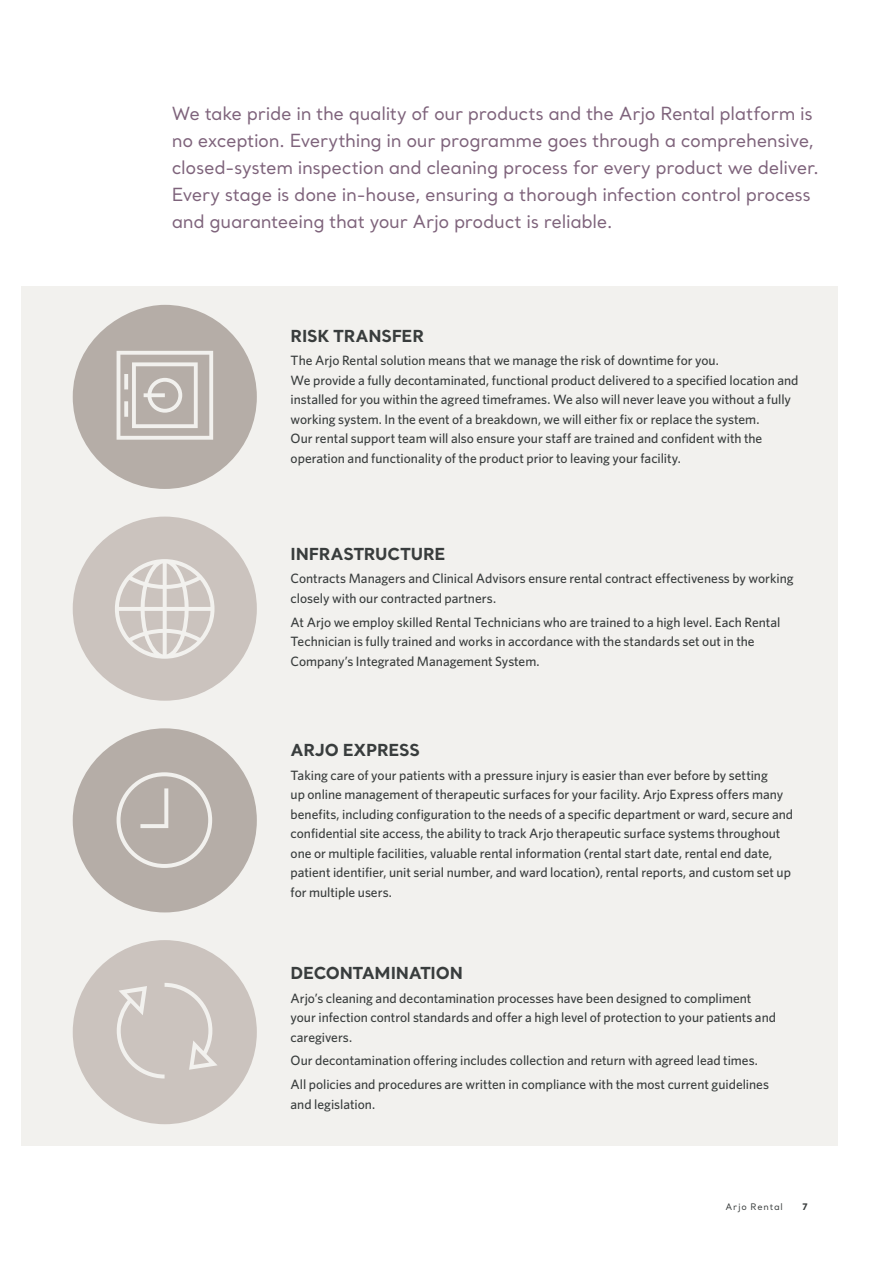
<style>
.page{position:relative;width:893px;height:1263px;background:#fff}
.page>*{position:absolute;margin:0;border:0;box-sizing:border-box;transform-origin:0 0}
.t1{font:18px/27px "Santral";letter-spacing:-.02em;color:#7e637b}
.t2{font:700 16.5px "Santral";letter-spacing:-.01em;color:#393d3d}
.t3{font:500 13.5px/19.5px "Whitney";color:#393d3d}
.t4{font:9px "Santral";letter-spacing:.09em;color:#393d3d}
.t5{font:700 9px "Santral";color:#393d3d}
</style>
<div class="page">
<div style="left:21px;top:287px;width:817px;height:859px;background:#f2f1ee"></div>
<div style="left:73px;top:305px;width:184px;height:184px;background:#b5ada7;border-radius:50%"></div>
<svg style="left:117px;top:351px;width:96px;height:89px"></svg>
<div style="left:73px;top:517px;width:184px;height:184px;background:#cbc3be;border-radius:50%"></div>
<svg style="left:115px;top:559px;width:99px;height:100px"></svg>
<div style="left:73px;top:728px;width:184px;height:184px;background:#b5ada7;border-radius:50%"></div>
<svg style="left:117px;top:772px;width:95px;height:96px"></svg>
<div style="left:73px;top:940px;width:184px;height:184px;background:#cbc3be;border-radius:50%"></div>
<svg style="left:117px;top:983px;width:100px;height:95px"></svg>
<p class="t1" style="left:172px;top:99px;width:649px">We take pride in the quality of our products and the Arjo Rental platform is no exception. Everything in our programme goes through a comprehensive, closed-system inspection and cleaning process for every product we deliver.<br>Every stage is done in-house, ensuring a thorough infection control process and guaranteeing that your Arjo product is reliable.</p>
<p class="t2" style="left:291px;top:324px;width:135px">RISK TRANSFER</p>
<p class="t3" style="left:291px;top:351px;width:509px">The Arjo Rental solution means that we manage the risk of downtime for you.<br>We provide a fully decontaminated, functional product delivered to a specified location and installed for you within the agreed timeframes. We also will never leave you without a fully working system. In the event of a breakdown, we will either fix or replace the system.<br>Our rental support team will also ensure your staff are trained and confident with the operation and functionality of the product prior to leaving your facility.</p>
<p class="t2" style="left:291px;top:542px;width:156px">INFRASTRUCTURE</p>
<p class="t3" style="left:291px;top:569px;width:505px">Contracts Managers and Clinical Advisors ensure rental contract effectiveness by working closely with our contracted partners.</p>
<p class="t3" style="left:291px;top:612px;width:491px">At Arjo we employ skilled Rental Technicians who are trained to a high level. Each Rental<br>Technician is fully trained and works in accordance with the standards set out in the<br>Company’s Integrated Management System.</p>
<p class="t2" style="left:291px;top:739px;width:131px">ARJO EXPRESS</p>
<p class="t3" style="left:291px;top:765px;width:504px">Taking care of your patients with a pressure injury is easier than ever before by setting<br>up online management of therapeutic surfaces for your facility. Arjo Express offers many benefits, including configuration to the needs of a specific department or ward, secure and confidential site access, the ability to track Arjo therapeutic surface systems throughout one or multiple facilities, valuable rental information (rental start date, rental end date, patient identifier, unit serial number, and ward location), rental reports, and custom set up for multiple users.</p>
<p class="t2" style="left:291px;top:961px;width:174px">DECONTAMINATION</p>
<p class="t3" style="left:291px;top:988px;width:487px">Arjo’s cleaning and decontamination processes have been designed to compliment your infection control standards and offer a high level of protection to your patients and caregivers.</p>
<p class="t3" style="left:291px;top:1048px;width:480px;line-height:23.7px">Our decontamination offering includes collection and return with agreed lead times.<br>All policies and procedures are written in compliance with the most current guidelines</p>
<p class="t3" style="left:291px;top:1094px;width:86px">and legislation.</p>
<p class="t4" style="left:725px;top:1201px;width:59px">Arjo Rental</p>
<p class="t5" style="left:803px;top:1200px;width:7px">7</p>
</div>
